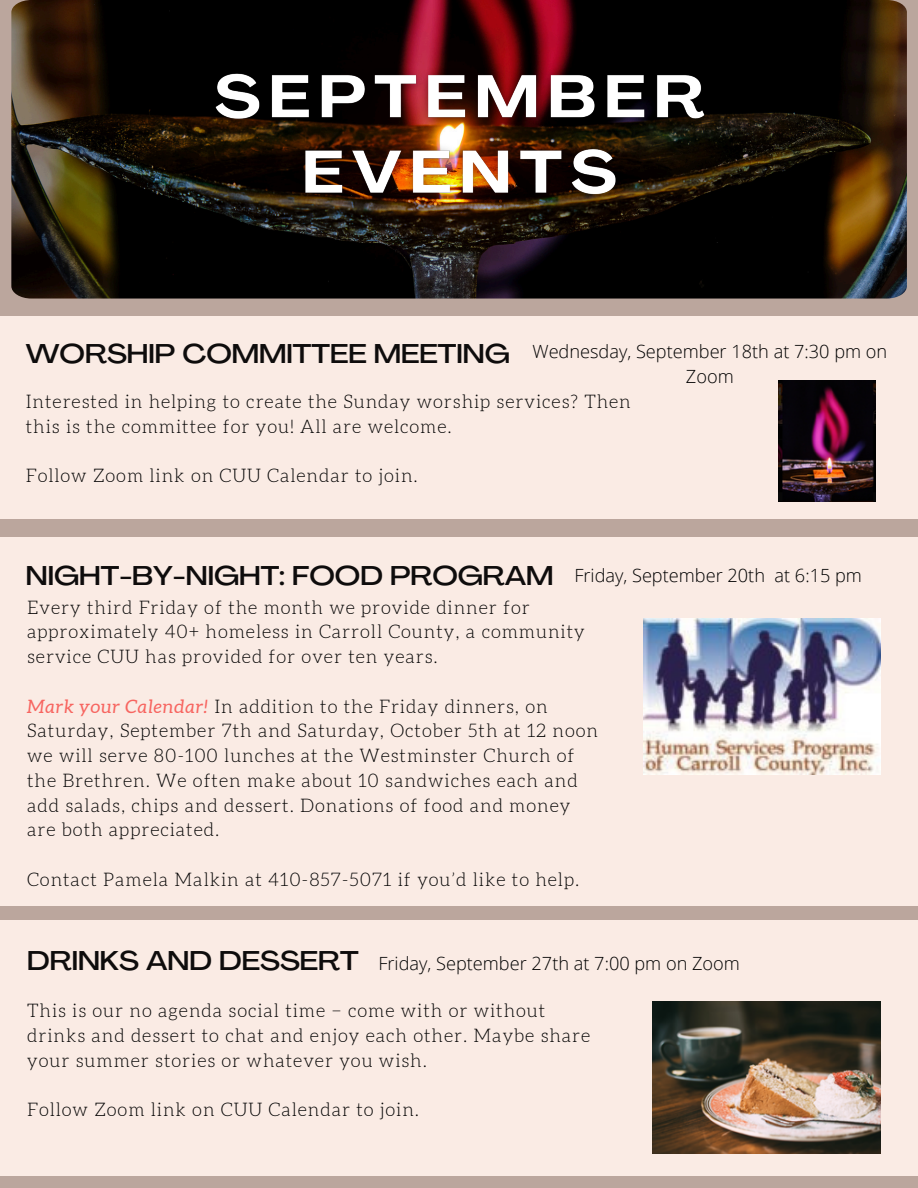
<style>
.page{position:relative;width:918px;height:1188px;background:#bba69d}
.page>*{position:absolute;margin:0;border:0;box-sizing:border-box;transform-origin:0 0}
.t1{font:500 expanded 26.7px "Agrandir";color:#0e0c0c}
.t2{font:300 18.45px/24.8px "Aleo";letter-spacing:.05em;color:#000}
.t3{font:300 18.15px/24.8px "Open Sans";color:#000;text-align:center}
.s1{font-weight:400;font-style:italic;color:#f76560}
</style>
<div class="page">
<img style="left:11px;top:0;width:896px;height:299px">
<img style="left:201px;top:60px;width:520px;height:153px">
<div style="left:0;top:317px;width:918px;height:202px;background:#faebe4"></div>
<img style="left:778px;top:380px;width:97px;height:122px">
<div style="left:0;top:537px;width:918px;height:369px;background:#faebe4"></div>
<img style="left:644px;top:618px;width:236px;height:157px">
<div style="left:0;top:920px;width:918px;height:255px;background:#faebe4"></div>
<img style="left:653px;top:1001px;width:227px;height:152px">
<p class="t1" style="left:26px;top:343px;width:485px">WORSHIP COMMITTEE MEETING</p>
<p class="t3" style="left:532px;top:339px;width:356px">Wednesday, September 18th at 7:30 pm on<br>Zoom</p>
<p class="t2" style="left:26px;top:390px;width:607px">Interested in helping to create the Sunday worship services? Then this is the committee for you! All are welcome.</p>
<p class="t2" style="left:26px;top:464px;width:393px">Follow Zoom link on CUU Calendar to join.</p>
<p class="t1" style="left:26px;top:565px;width:529px">NIGHT-BY-NIGHT: FOOD PROGRAM</p>
<p class="t2" style="left:27px;top:596px;width:559px">Every third Friday of the month we provide dinner for approximately 40+ homeless in Carroll County, a community service CUU has provided for over ten years.</p>
<p class="t2" style="left:27px;top:695px;width:572px"><span class="s1">Mark your Calendar!</span> In addition to the Friday dinners, on Saturday, September 7th and Saturday, October 5th at 12 noon we will serve 80-100 lunches at the Westminster Church of the Brethren. We often make about 10 sandwiches each and add salads, chips and dessert. Donations of food and money are both appreciated.</p>
<p class="t2" style="left:27px;top:868px;width:554px">Contact Pamela Malkin at 410-857-5071 if you’d like to help.</p>
<p class="t3" style="left:574px;top:563px;width:289px">Friday, September 20th at 6:15 pm</p>
<h2 class="t1" style="left:27px;top:950px;width:333px">DRINKS AND DESSERT</h2>
<p class="t2" style="left:27px;top:999px;width:565px">This is our no agenda social time − come with or without drinks and dessert to chat and enjoy each other. Maybe share your summer stories or whatever you wish.</p>
<p class="t2" style="left:27px;top:1098px;width:393px">Follow Zoom link on CUU Calendar to join.</p>
<p class="t3" style="left:378px;top:951px;width:363px">Friday, September 27th at 7:00 pm on Zoom</p>
</div>
